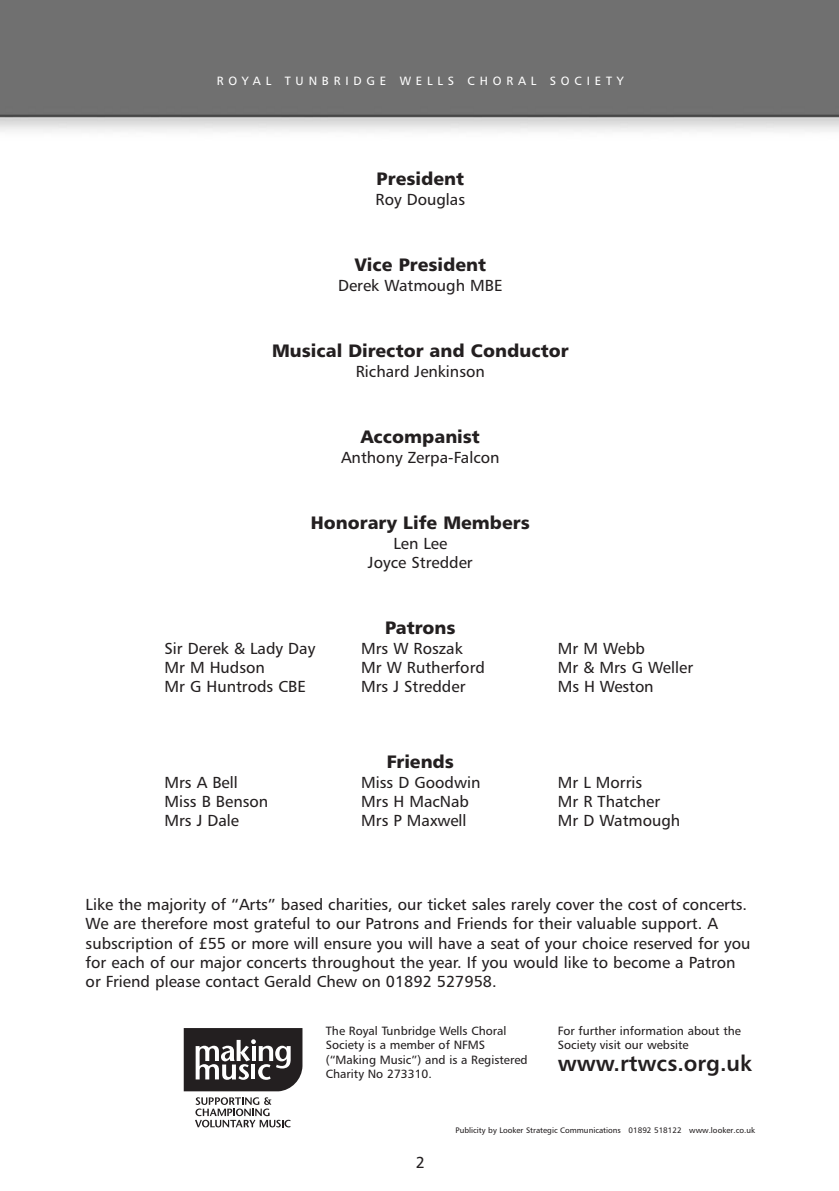
<style>
.page{position:relative;width:839px;height:1191px;background:#fff}
.page>*{position:absolute;margin:0;border:0;box-sizing:border-box;transform-origin:0 0}
.t1{font:22px "Humanist 777 BT Bold B";color:#231f20}
.t2{font:18px "Humanist 777 BT Black B";color:#231f20}
.t3{font:16px/19.2px "Humanist 777 BT Roman B";color:#231f20}
.t4{font:12px/14.4px "Humanist 777 BT Roman B";color:#231f20}
.t5{font:12px "Humanist 777 BT Roman B";letter-spacing:.4em;color:#fff}
.t6{font:8px "Humanist 777 BT Roman B";color:#231f20}
</style>
<div class="page">
<img style="left:0;top:0;width:838px;height:132px">
<svg style="left:195px;top:1097px;width:95px;height:30px"></svg>
<svg style="left:184px;top:1028px;width:118px;height:63px"></svg>
<p class="t5" style="left:217px;top:76px;width:408px">ROYAL TUNBRIDGE WELLS CHORAL SOCIETY</p>
<p class="t2" style="left:376px;top:171px;width:89px">President</p>
<p class="t3" style="left:375px;top:191px;width:91px">Roy Douglas</p>
<p class="t2" style="left:354px;top:257px;width:133px">Vice President</p>
<p class="t3" style="left:338px;top:277px;width:166px">Derek Watmough MBE</p>
<p class="t2" style="left:272px;top:343px;width:298px">Musical Director and Conductor</p>
<p class="t3" style="left:356px;top:363px;width:130px">Richard Jenkinson</p>
<p class="t2" style="left:360px;top:429px;width:121px">Accompanist</p>
<p class="t3" style="left:341px;top:449px;width:160px">Anthony Zerpa-Falcon</p>
<p class="t2" style="left:311px;top:515px;width:220px">Honorary Life Members</p>
<p class="t3" style="left:368px;top:535px;width:106px;text-align:center">Len Lee<br>Joyce Stredder</p>
<p class="t2" style="left:385px;top:620px;width:72px">Patrons</p>
<p class="t3" style="left:164px;top:640px;width:152px">Sir Derek &amp; Lady Day<br>Mr M Hudson<br>Mr G Huntrods CBE</p>
<p class="t3" style="left:361px;top:640px;width:125px">Mrs W Roszak<br>Mr W Rutherford<br>Mrs J Stredder</p>
<p class="t3" style="left:558px;top:640px;width:137px">Mr M Webb<br>Mr &amp; Mrs G Weller<br>Ms H Weston</p>
<p class="t2" style="left:387px;top:754px;width:69px">Friends</p>
<p class="t3" style="left:164px;top:773px;width:105px">Mrs A Bell<br>Miss B Benson<br>Mrs J Dale</p>
<p class="t3" style="left:361px;top:773px;width:121px">Miss D Goodwin<br>Mrs H MacNab<br>Mrs P Maxwell</p>
<p class="t3" style="left:558px;top:773px;width:124px">Mr L Morris<br>Mr R Thatcher<br>Mr D Watmough</p>
<p class="t3" style="left:86px;top:896px;width:666px">Like the majority of “Arts” based charities, our ticket sales rarely cover the cost of concerts.<br>We are therefore most grateful to our Patrons and Friends for their valuable support. A subscription of £55 or more will ensure you will have a seat of your choice reserved for you for each of our major concerts throughout the year. If you would like to become a Patron or Friend please contact Gerald Chew on 01892 527958.</p>
<p class="t4" style="left:326px;top:1024px;width:203px">The Royal Tunbridge Wells Choral<br>Society is a member of NFMS (“Making Music”) and is a Registered<br>Charity No 273310.</p>
<p class="t4" style="left:558px;top:1024px;width:185px">For further information about the<br>Society visit our website</p>
<h1 class="t1" style="left:558px;top:1054px;width:196px">www.rtwcs.org.uk</h1>
<p class="t3" style="left:415px;top:1154px;width:11px">2</p>
<p class="t6" style="left:455px;top:1127px;width:301px">Publicity by Looker Strategic Communications 01892 518122 www.looker.co.uk</p>
</div>
